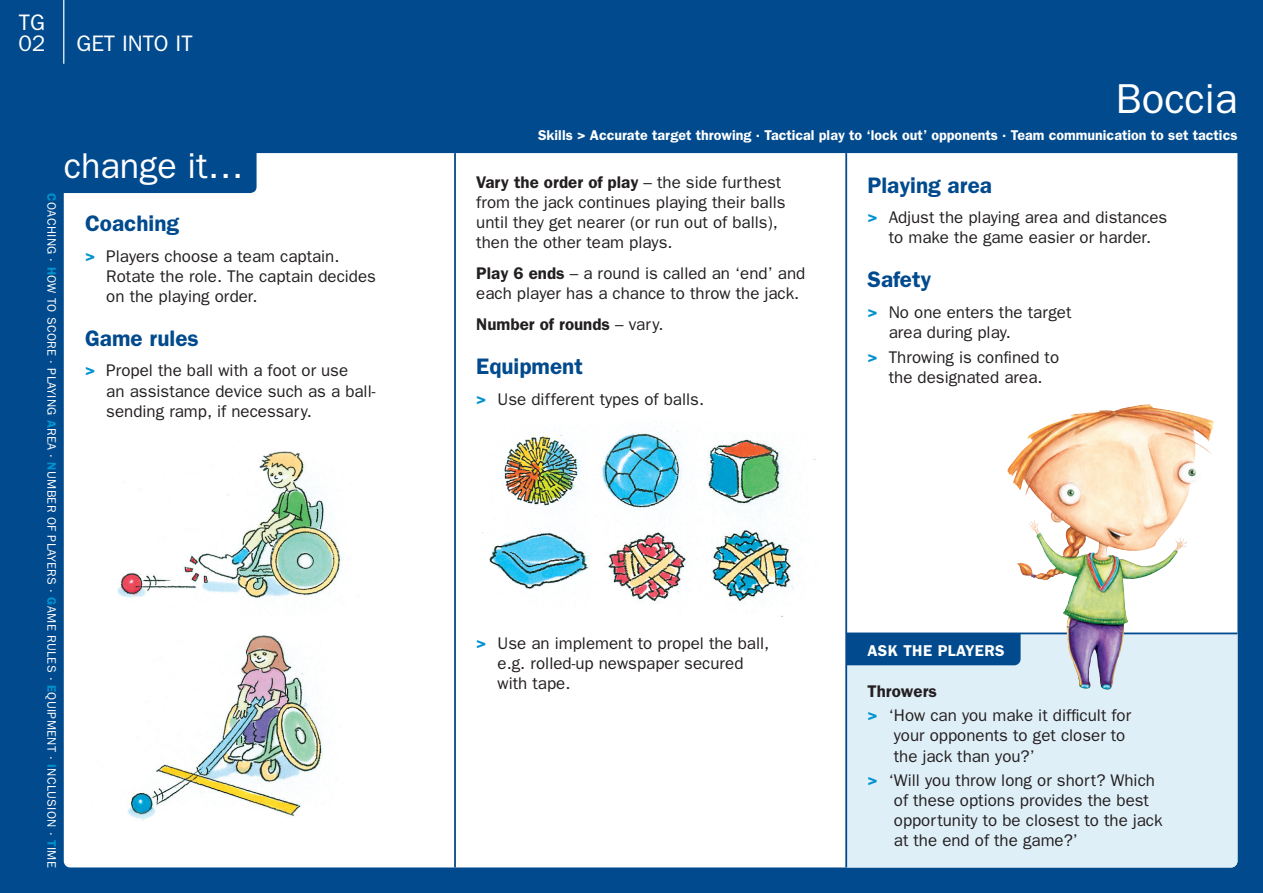
<style>
.page{position:relative;width:1263px;height:893px;background:#fff}
.page>*{position:absolute;margin:0;border:0;box-sizing:border-box;transform-origin:0 0}
.Rev-A{font:42px "Franklin Gothic";color:#fff}
.Rev-change_it-head{font:36px "Franklin Gothic";color:#fff}
.B_blue{font:600 22.5px "Franklin Gothic";color:#004a8d}
.Tab_centred{font:22.5px/21px "Franklin Gothic";color:#fff}
.Tab_right{font:22.5px "Franklin Gothic";color:#fff}
.Text{font:600 22.5px "Franklin Gothic";color:#004a8d}
.Text-bullet{font:16.95px/20.1px "Franklin Gothic";color:#231f20}
.Text-2{font:16.95px/20.1px "Franklin Gothic";color:#231f20}
.Text-bullet_space_af{font:16.95px/20.1px "Franklin Gothic";color:#231f20;text-align:center}
.Text-3{font:600 16.95px "Franklin Gothic";color:#231f20}
.Text-bullet-2{font:600 16.95px "Franklin Gothic";color:#231f20}
.Rev-ask_players{font:600 15.75px "Franklin Gothic";letter-spacing:.025em;color:#fff}
.Rev-skills{font:600 14.25px "Franklin Gothic";color:#fff}
.Rev-change_it-side{font:12.3px "Franklin Gothic";letter-spacing:.025em;color:#fff}
.s1{font-weight:600;color:#0093d0}
.s2{font-weight:600}
.s3{font-weight:400}
</style>
<div class="page">
<div style="left:0;top:0;width:1263px;height:64px;background:#004a8d"></div>
<div style="left:0;top:64px;width:1263px;height:829px;background:#004a8d"></div>
<div style="left:64px;top:153px;width:1173px;height:714px;background:#fff"></div>
<div style="left:847px;top:634px;width:390px;height:233px;background:#dfeff8"></div>
<hr style="left:63px;top:0;width:1px;height:64px;background:#fff">
<img style="left:85px;top:621px;width:283px;height:211px">
<img style="left:85px;top:445px;width:286px;height:171px">
<img style="left:471px;top:511px;width:120px;height:105px">
<img style="left:591px;top:524px;width:112px;height:92px">
<img style="left:703px;top:514px;width:125px;height:103px">
<img style="left:472px;top:423px;width:117px;height:101px">
<img style="left:589px;top:420px;width:122px;height:104px">
<img style="left:699px;top:433px;width:122px;height:92px">
<svg style="left:847px;top:634px;width:173px;height:31px"></svg>
<hr style="left:454px;top:153px;width:2px;height:714px;background:#004a8d">
<hr style="left:845px;top:153px;width:2px;height:714px;background:#004a8d">
<hr style="left:846px;top:632px;width:391px;height:2px;background:#004a8d">
<img style="left:1106px;top:422px;width:108px;height:144px">
<p class="Tab_centred" style="left:18px;top:11px;width:29px">TG<br>02</p>
<p class="Tab_centred" style="left:15px;top:11px;width:35px">INV<br>XX</p>
<p class="Tab_right" style="left:77px;top:30px;width:118px">GET INTO IT</p>
<p class="Rev-change_it-side" style="left:59px;top:193px;width:674px;rotate:90deg"><span class="s1">C</span>oaching · <span class="s1">H</span>ow to score · playing <span class="s1">A</span>rea · <span class="s1">N</span>umber of players · <span class="s1">G</span>ame rules · <span class="s1">E</span>quipment · <span class="s1">I</span>nCLUSION · <span class="s1">T</span>ime</p>
<p class="Rev-change_it-head" style="left:64px;top:145px;width:181px">change it…</p>
<p class="B_blue" style="left:85px;top:210px;width:96px">Coaching</p>
<p class="Text-bullet_space_af" style="left:106px;top:245px;width:271px;text-align:left;text-indent:-21px"><span class="s1">&gt;</span> Players choose a team captain.<br>Rotate the role. The captain decides on the playing order.</p>
<p class="B_blue" style="left:85px;top:325px;width:115px">Game rules</p>
<p class="Text-bullet" style="left:106px;top:360px;width:271px;text-indent:-21px"><span class="s1">&gt;</span> Propel the ball with a foot or use<br>an assistance device such as a ball&shy;sending ramp, if necessary.</p>
<p class="Rev-A" style="left:1116px;top:74px;width:123px">Boccia</p>
<p class="Rev-skills" style="left:538px;top:127px;width:701px">Skills &gt; Accurate target throwing · Tactical play to ‘lock out’ opponents · Team communication to set tactics</p>
<p class="Text-2" style="left:476px;top:172px;width:311px"><span class="s2">Vary the order of play</span> – the side furthest from the jack continues playing their balls until they get nearer (or run out of balls), then the other team plays.</p>
<p class="Text-2" style="left:476px;top:263px;width:331px"><span class="s2">Play 6 ends</span> – a round is called an ‘end’ and each player has a chance to throw the jack.</p>
<p class="Text-3" style="left:476px;top:314px;width:189px">Number of rounds <span class="s3">– vary.</span></p>
<p class="Text" style="left:476px;top:353px;width:108px">Equipment</p>
<p class="Text-bullet_space_af" style="left:476px;top:388px;width:229px"><span class="s1">&gt;</span> U se different types of balls.</p>
<p class="B_blue" style="left:867px;top:171px;width:126px">Playing area</p>
<p class="Text-bullet_space_af" style="left:867px;top:207px;width:301px"><span class="s1">&gt;</span> Adjust the playing area and distances to make the game easier or harder.</p>
<p class="B_blue" style="left:867px;top:266px;width:65px">Safety</p>
<p class="Text-bullet" style="left:889px;top:302px;width:184px;text-indent:-21px"><span class="s1">&gt;</span> No one enters the target area during play.</p>
<p class="Text-bullet_space_af" style="left:867px;top:346px;width:193px"><span class="s1">&gt;</span> Throwing is confined to the designated area.</p>
<p class="Text-2" style="left:497px;top:632px;width:273px;text-indent:-21px"><span class="s1">&gt;</span> Use an implement to propel the ball, e.g. rolled-up newspaper secured with tape.</p>
<p class="Rev-ask_players" style="left:867px;top:641px;width:139px">Ask the players</p>
<p class="Text-bullet-2" style="left:867px;top:681px;width:71px">Throwers</p>
<p class="Text-bullet" style="left:894px;top:705px;width:239px;text-indent:-26px"><span class="s1">&gt;</span> ‘ How can you make it difficult for your opponents to get closer to the jack than you?’</p>
<p class="Text-bullet" style="left:894px;top:770px;width:270px;text-indent:-26px"><span class="s1">&gt;</span> ‘Will you throw long or short? Which of these options provides the best opportunity to be closest to the jack at the end of the game?’</p>
</div>
